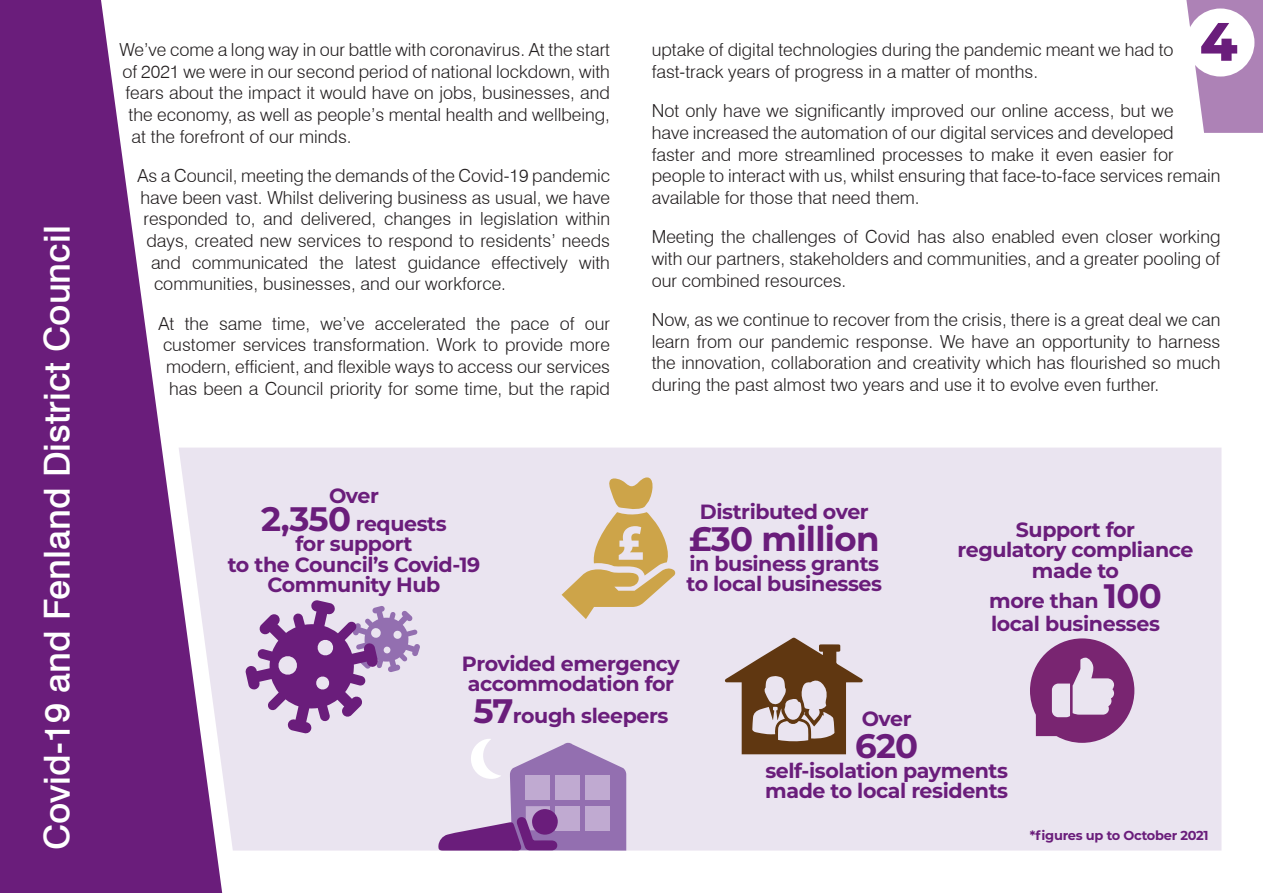
<style>
.page{position:relative;width:1263px;height:893px;background:#fff}
.page>*{position:absolute;margin:0;border:0;box-sizing:border-box;transform-origin:0 0}
.t1{font:800 54px "Montserrat";color:#6a1d7b}
.t2{font:500 36px "Swiss 721 BT";color:#fff}
.t3{font:700 33.9px "Montserrat";letter-spacing:-.02em;color:#6a1d7b}
.t4{font:700 20.55px/20.4px "Montserrat";letter-spacing:-.02em;color:#6a1d7b}
.t5{font:300 18px/21.6px "Swiss 721 BT";color:#231f20}
.t6{font:700 12.9px "Montserrat";letter-spacing:-.02em;color:#6a1d7b}
.s1{font-size:33.9px}
</style>
<div class="page">
<svg style="left:0;top:0;width:222px;height:893px;fill:#6a1d7b"></svg>
<svg style="left:1186px;top:0;width:77px;height:133px"></svg>
<div style="left:1186px;top:9px;width:68px;height:68px;background:#fff;border-radius:50%"></div>
<div style="left:179px;top:448px;width:1042px;height:403px;background:#eae4f0"></div>
<svg style="left:245px;top:600px;width:175px;height:134px"></svg>
<svg style="left:562px;top:473px;width:114px;height:146px"></svg>
<svg style="left:438px;top:738px;width:188px;height:113px"></svg>
<div style="left:532px;top:809px;width:26px;height:26px;background:#6a1d7b;border-radius:50%"></div>
<svg style="left:725px;top:637px;width:138px;height:117px"></svg>
<svg style="left:1030px;top:638px;width:104px;height:105px"></svg>
<p class="t2" style="left:35px;top:850px;width:626px;rotate:-90deg">Covid-19 and Fenland District Council</p>
<p class="t5" style="left:119px;top:39px;width:492px">We’ve come a long way in our battle with coronavirus. At the start</p>
<p class="t5" style="left:122px;top:60px;width:489px">of 2021 we were in our second period of national lockdown, with</p>
<p class="t5" style="left:125px;top:82px;width:486px">fears about the impact it would have on jobs, businesses, and</p>
<p class="t5" style="left:128px;top:104px;width:483px">the economy, as well as people’s mental health and wellbeing,</p>
<p class="t5" style="left:131px;top:125px;width:222px">at the forefront of our minds.</p>
<p class="t5" style="left:137px;top:165px;width:474px">As a Council, meeting the demands of the Covid-19 pandemic</p>
<p class="t5" style="left:140px;top:186px;width:471px">have been vast. Whilst delivering business as usual, we have</p>
<p class="t5" style="left:143px;top:208px;width:468px">responded to, and delivered, changes in legislation within</p>
<p class="t5" style="left:146px;top:230px;width:465px">days, created new services to respond to residents’ needs</p>
<p class="t5" style="left:151px;top:251px;width:460px">and communicated the latest guidance effectively with</p>
<p class="t5" style="left:154px;top:273px;width:353px">communities, businesses, and our workforce.</p>
<p class="t5" style="left:158px;top:312px;width:453px;text-align:center">At the same time, we’ve accelerated the pace of our customer services transformation. Work to provide more modern, efficient, and flexible ways to access our services has been a Council priority for some time, but the rapid</p>
<p class="t4" style="left:261px;top:480px;width:187px;line-height:28.2px;text-align:center">Over<br><span class="s1">2,350</span> requests</p>
<p class="t4" style="left:228px;top:533px;width:254px;text-align:center">for support<br>to the Council’s Covid-19<br>Community Hub</p>
<p class="t5" style="left:652px;top:39px;width:523px">uptake of digital technologies during the pandemic meant we had to fast-track years of progress in a matter of months.</p>
<p class="t1" style="left:1200px;top:2px;width:39px">4</p>
<p class="t5" style="left:652px;top:100px;width:570px">Not only have we significantly improved our online access, but we<br>have increased the automation of our digital services and developed faster and more streamlined processes to make it even easier for people to interact with us, whilst ensuring that face-to-face services remain available for those that need them.</p>
<p class="t5" style="left:652px;top:226px;width:570px;text-align:justify">Meeting the challenges of Covid has also enabled even closer working with our partners, stakeholders and communities, and a greater pooling of our combined resources.</p>
<p class="t5" style="left:652px;top:309px;width:570px;text-align:justify">Now, as we continue to recover from the crisis, there is a great deal we can learn from our pandemic response. We have an opportunity to harness the innovation, collaboration and creativity which has flourished so much during the past almost two years and use it to evolve even further.</p>
<p class="t4" style="left:700px;top:501px;width:170px">Distributed over</p>
<p class="t3" style="left:689px;top:514px;width:192px">£30 million</p>
<p class="t4" style="left:686px;top:553px;width:197px">in business grants to local businesses</p>
<p class="t4" style="left:957px;top:518px;width:237px;text-align:center">Support for<br>regulatory compliance made to</p>
<p class="t4" style="left:989px;top:588px;width:174px;line-height:22.6px">more than <span class="s1">100 </span>local businesses</p>
<p class="t4" style="left:462px;top:652px;width:219px">Provided emergency accommodation for</p>
<p class="t4" style="left:473px;top:704px;width:196px"><span class="s1">57</span>rough sleepers</p>
<p class="t4" style="left:862px;top:707px;width:51px">Over</p>
<p class="t3" style="left:855px;top:721px;width:65px">620</p>
<p class="t4" style="left:765px;top:759px;width:244px">self-isolation payments made to local residents</p>
<p class="t6" style="left:1030px;top:826px;width:180px">*figures up to October 2021</p>
</div>
